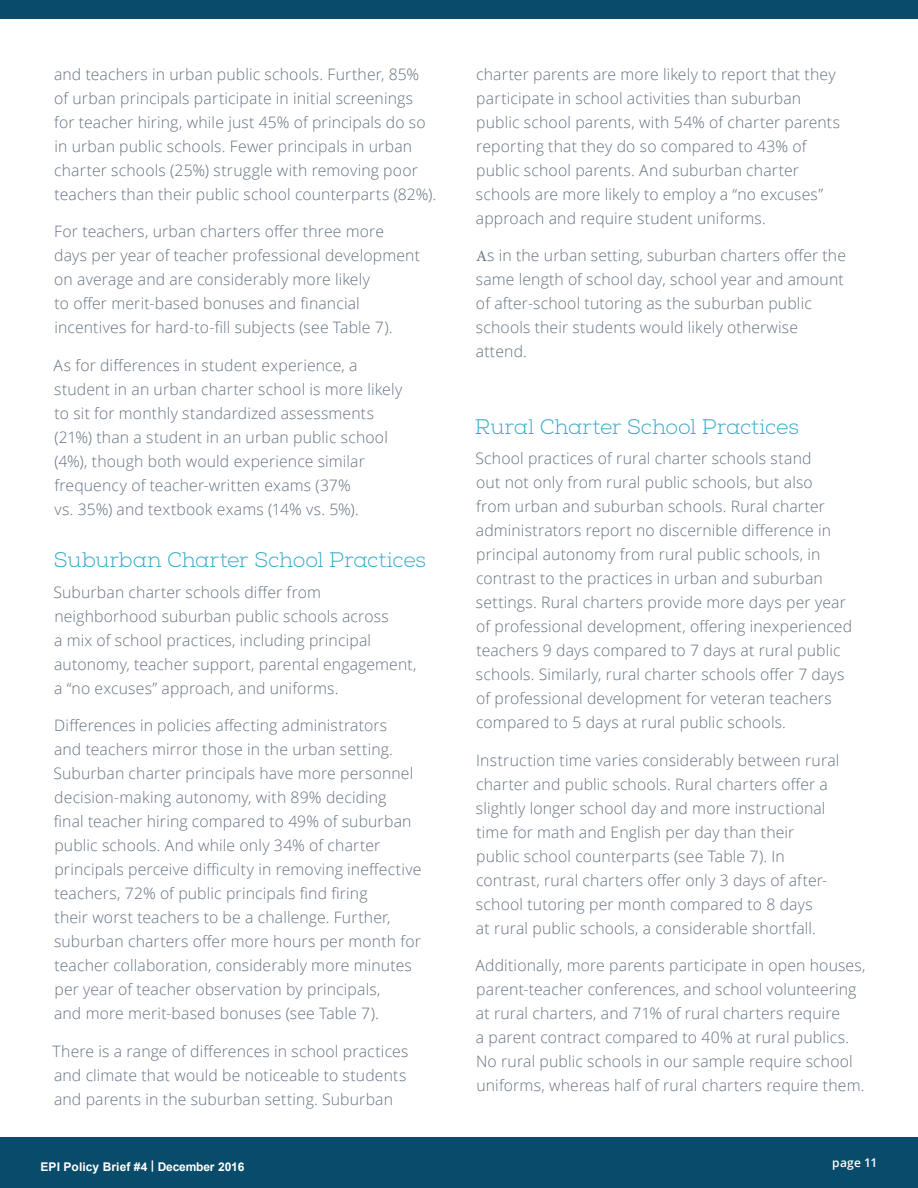
<style>
.page{position:relative;width:918px;height:1188px;background:#fff}
.page>*{position:absolute;margin:0;border:0;box-sizing:border-box;transform-origin:0 0}
.t1{font:300 21px "Nexa Slab";color:#31a9c8}
.t2{font:300 15.75px/24px "Open Sans";letter-spacing:.01em;color:#637181}
.t3{font:700 12px "Arial";letter-spacing:.005em;color:#fff}
.t4{font:600 12px "Open Sans";letter-spacing:.02em;color:#fff}
.s1{font-family:"Minion Pro";font-weight:400}
</style>
<div class="page">
<div style="left:0;top:1137px;width:918px;height:51px;background:#084b6a"></div>
<div style="left:0;top:0;width:918px;height:18px;background:#084b6a"></div>
<p class="t2" style="left:54px;top:61px;width:384px">and teachers in urban public schools. Further, 85% of urban principals participate in initial screenings for teacher hiring, while just 45% of principals do so in urban public schools. Fewer principals in urban charter schools (25%) struggle with removing poor teachers than their public school counterparts (82%).</p>
<p class="t2" style="left:54px;top:219px;width:367px">For teachers, urban charters offer three more days per year of teacher professional development on average and are considerably more likely<br>to offer merit-based bonuses and financial incentives for hard-to-fill subjects (see Table 7).</p>
<p class="t2" style="left:54px;top:352px;width:350px">As for differences in student experience, a student in an urban charter school is more likely to sit for monthly standardized assessments (21%) than a student in an urban public school (4%), though both would experience similar frequency of teacher-written exams (37%<br>vs. 35%) and textbook exams (14% vs. 5%).</p>
<h1 class="t1" style="left:54px;top:547px;width:374px">Suburban Charter School Practices</h1>
<p class="t2" style="left:53px;top:580px;width:365px">Suburban charter schools differ from neighborhood suburban public schools across<br>a mix of school practices, including principal autonomy, teacher support, parental engagement, a “no excuses” approach, and uniforms.</p>
<p class="t2" style="left:53px;top:713px;width:370px">Differences in policies affecting administrators<br>and teachers mirror those in the urban setting.<br>Suburban charter principals have more personnel decision-making autonomy, with 89% deciding<br>final teacher hiring compared to 49% of suburban public schools. And while only 34% of charter principals perceive difficulty in removing ineffective teachers, 72% of public principals find firing<br>their worst teachers to be a challenge. Further, suburban charters offer more hours per month for teacher collaboration, considerably more minutes per year of teacher observation by principals,<br>and more merit-based bonuses (see Table 7).</p>
<p class="t2" style="left:53px;top:1039px;width:357px">There is a range of differences in school practices and climate that would be noticeable to students and parents in the suburban setting. Suburban</p>
<p class="t2" style="left:476px;top:61px;width:366px">charter parents are more likely to report that they participate in school activities than suburban public school parents, with 54% of charter parents reporting that they do so compared to 43% of public school parents. And suburban charter schools are more likely to employ a “no excuses” approach and require student uniforms.</p>
<p class="t2" style="left:476px;top:242px;width:372px"><span class="s1">A</span>s in the urban setting, suburban charters offer the same length of school day, school year and amount of after-school tutoring as the suburban public schools their students would likely otherwise attend.</p>
<h1 class="t1" style="left:475px;top:414px;width:326px">Rural Charter School Practices</h1>
<p class="t2" style="left:475px;top:446px;width:378px">School practices of rural charter schools stand<br>out not only from rural public schools, but also<br>from urban and suburban schools. Rural charter administrators report no discernible difference in principal autonomy from rural public schools, in contrast to the practices in urban and suburban settings. Rural charters provide more days per year of professional development, offering inexperienced teachers 9 days compared to 7 days at rural public schools. Similarly, rural charter schools offer 7 days of professional development for veteran teachers compared to 5 days at rural public schools.</p>
<p class="t2" style="left:476px;top:748px;width:365px">Instruction time varies considerably between rural charter and public schools. Rural charters offer a slightly longer school day and more instructional time for math and English per day than their public school counterparts (see Table 7). In contrast, rural charters offer only 3 days of after&shy;school tutoring per month compared to 8 days<br>at rural public schools, a considerable shortfall.</p>
<p class="t2" style="left:476px;top:953px;width:392px">Additionally, more parents participate in open houses, parent-teacher conferences, and school volunteering at rural charters, and 71% of rural charters require<br>a parent contract compared to 40% at rural publics.<br>No rural public schools in our sample require school uniforms, whereas half of rural charters require them.</p>
<p class="t3" style="left:40px;top:1158px;width:205px">EPI Policy Brief #4 | December 2016</p>
<p class="t4" style="left:832px;top:1155px;width:47px">page 11</p>
</div>
